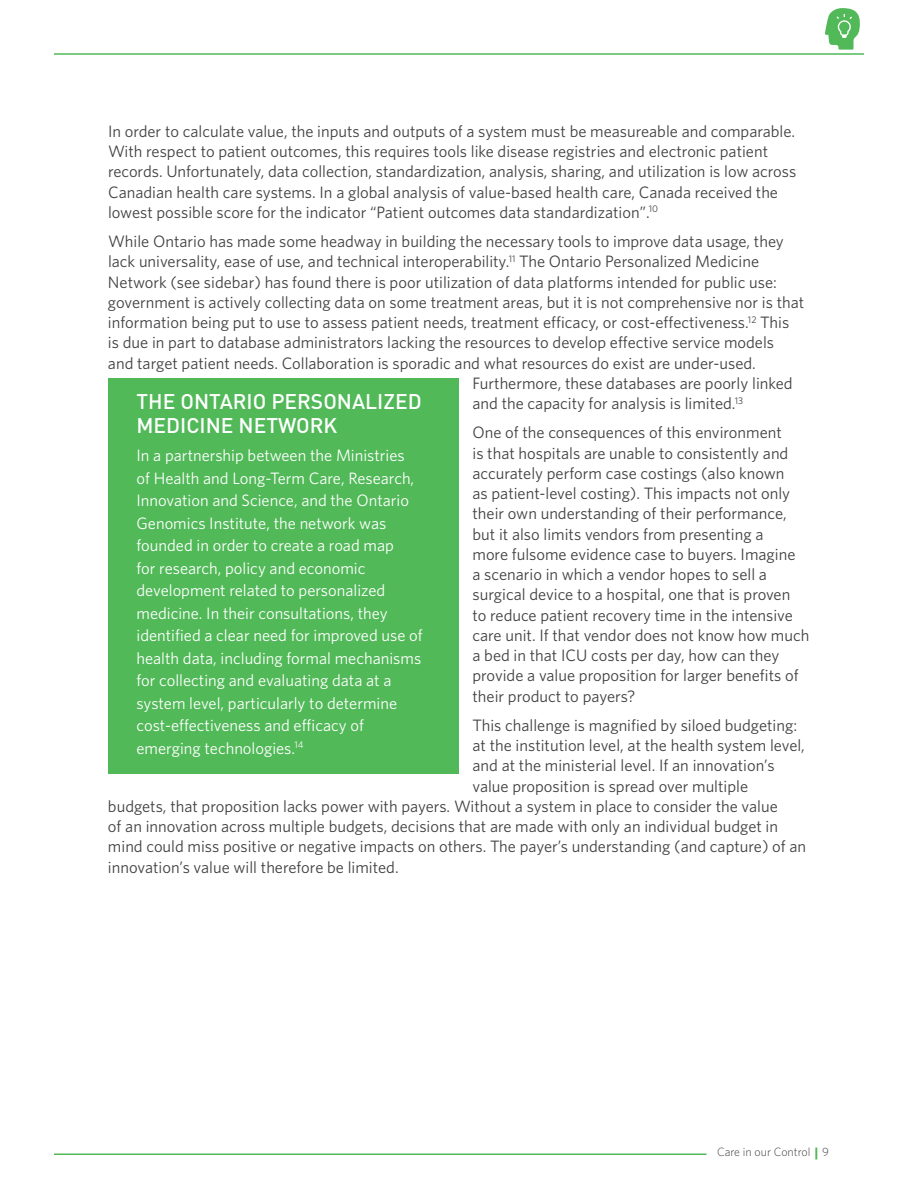
<style>
.page{position:relative;width:918px;height:1188px;background:#fff}
.page>*{position:absolute;margin:0;border:0;box-sizing:border-box;transform-origin:0 0}
.t1{font:500 21px/24px "DIN";color:#fff}
.t2{font:16.5px/20.2px "Whitney HTF";color:#414042}
.t3{font:16.5px/22.5px "Whitney HTF";color:#fff}
.t4{font:300 12px "Whitney";color:#414042}
</style>
<div class="page">
<svg style="left:825px;top:8px;width:35px;height:42px"></svg>
<svg style="left:815px;top:1148px;width:2px;height:11px"></svg>
<hr style="left:54px;top:53px;width:810px;height:2px;background:#51b958">
<hr style="left:54px;top:1154px;width:652px;height:1px;background:#51b958">
<div style="left:108px;top:378px;width:351px;height:395px;background:#51b958"></div>
<p class="t2" style="left:108px;top:121px;width:690px">In order to calculate value, the inputs and outputs of a system must be measureable and comparable.<br>With respect to patient outcomes, this requires tools like disease registries and electronic patient records. Unfortunately, data collection, standardization, analysis, sharing, and utilization is low across Canadian health care systems. In a global analysis of value-based health care, Canada received the lowest possible score for the indicator “Patient outcomes data standardization”.<sup>10</sup></p>
<p class="t2" style="left:108px;top:231px;width:677px">While Ontario has made some headway in building the necessary tools to improve data usage, they</p>
<p class="t2" style="left:108px;top:251px;width:653px">lack universality, ease of use, and technical interoperability.<sup>11</sup> The Ontario Personalized Medicine</p>
<p class="t2" style="left:108px;top:271px;width:670px">Network (see sidebar) has found there is poor utilization of data platforms intended for public use:</p>
<p class="t2" style="left:108px;top:292px;width:698px">government is actively collecting data on some treatment areas, but it is not comprehensive nor is that</p>
<p class="t2" style="left:108px;top:312px;width:683px">information being put to use to assess patient needs, treatment efficacy, or cost-effectiveness.<sup>12</sup> This</p>
<p class="t2" style="left:108px;top:332px;width:668px">is due in part to database administrators lacking the resources to develop effective service models</p>
<p class="t2" style="left:108px;top:352px;width:649px">and target patient needs. Collaboration is sporadic and what resources do exist are under-used.</p>
<p class="t2" style="left:473px;top:373px;width:322px">Furthermore, these databases are poorly linked</p>
<p class="t2" style="left:473px;top:393px;width:272px">and the capacity for analysis is limited.<sup>13</sup></p>
<p class="t2" style="left:472px;top:422px;width:338px">One of the consequences of this environment<br>is that hospitals are unable to consistently and accurately perform case costings (also known<br>as patient-level costing). This impacts not only their own understanding of their performance, but it also limits vendors from presenting a<br>more fulsome evidence case to buyers. Imagine<br>a scenario in which a vendor hopes to sell a surgical device to a hospital, one that is proven<br>to reduce patient recovery time in the intensive care unit. If that vendor does not know how much a bed in that ICU costs per day, how can they provide a value proposition for larger benefits of their product to payers?</p>
<p class="t2" style="left:472px;top:715px;width:326px">This challenge is magnified by siloed budgeting:</p>
<p class="t2" style="left:472px;top:735px;width:334px">at the institution level, at the health system level,</p>
<p class="t2" style="left:472px;top:755px;width:304px">and at the ministerial level. If an innovation’s</p>
<p class="t2" style="left:472px;top:775px;width:277px">value proposition is spread over multiple</p>
<p class="t2" style="left:108px;top:796px;width:671px">budgets, that proposition lacks power with payers. Without a system in place to consider the value</p>
<p class="t2" style="left:108px;top:816px;width:672px">of an innovation across multiple budgets, decisions that are made with only an individual budget in</p>
<p class="t2" style="left:108px;top:836px;width:700px">mind could miss positive or negative impacts on others. The payer’s understanding (and capture) of an</p>
<p class="t2" style="left:108px;top:856px;width:292px">innovation’s value will therefore be limited.</p>
<p class="t1" style="left:136px;top:389px;width:287px">THE ONTARIO PERSONALIZED<br>MEDICINE NETWORK</p>
<p class="t3" style="left:136px;top:444px;width:288px">In a partnership between the Ministries<br>of Health and Long-Term Care, Research, Innovation and Science, and the Ontario Genomics Institute, the network was founded in order to create a road map<br>for research, policy and economic development related to personalized medicine. In their consultations, they identified a clear need for improved use of health data, including formal mechanisms for collecting and evaluating data at a system level, particularly to determine cost-effectiveness and efficacy of emerging technologies.<sup>14</sup></p>
<p class="t4" style="left:717px;top:1144px;width:114px">Care in our Control 9</p>
</div>
